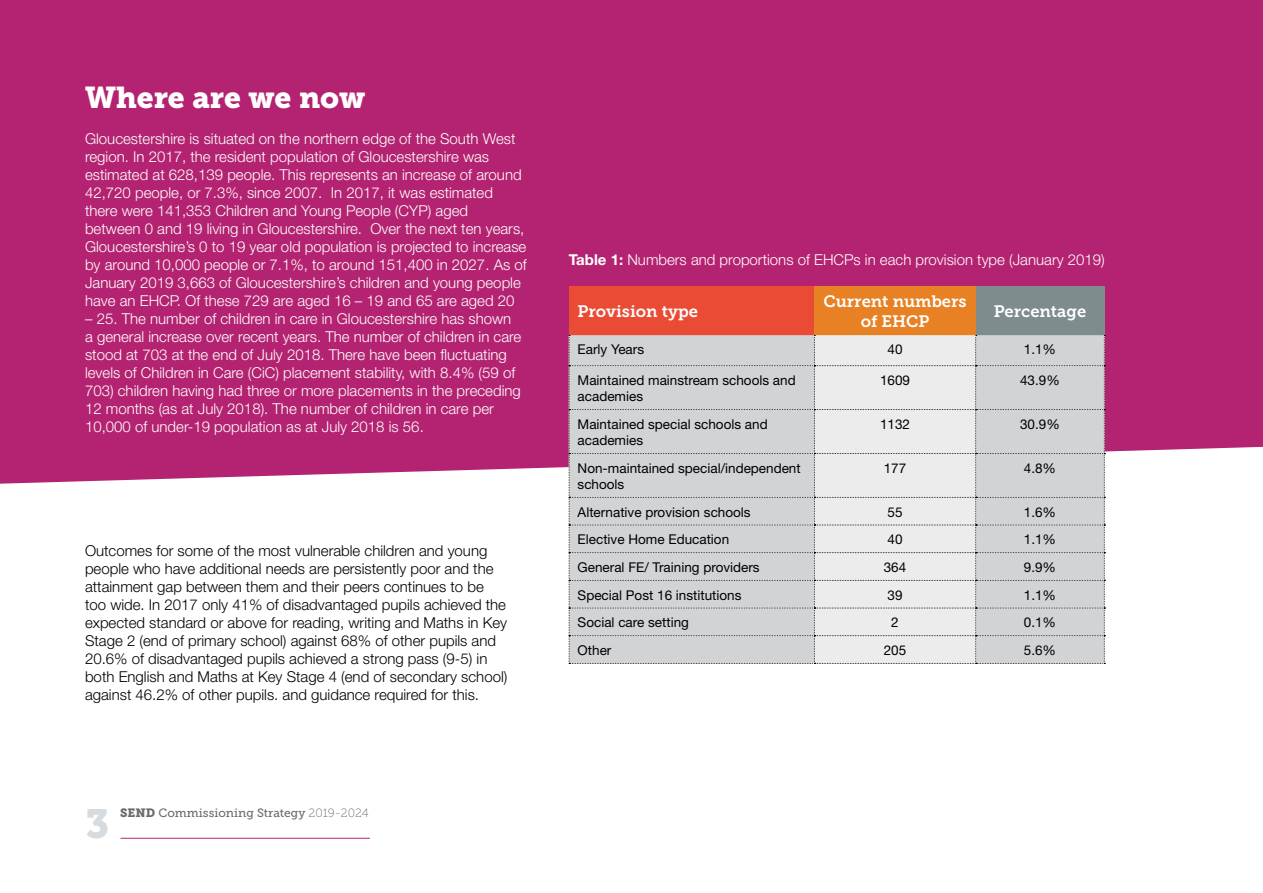
<style>
.page{position:relative;width:1263px;height:893px;background:#fff}
.page>*{position:absolute;margin:0;border:0;box-sizing:border-box;transform-origin:0 0}
.t1{font:40.5px "Museo Slab 900";color:#d6dbdf}
.t2{font:30px "Museo Slab 900";color:#fff}
.t3{font:16.5px/19.8px "Museo Slab 700";color:#fff;text-align:center}
.t4{font:300 15px/18px "Helvetica Neue";color:#fff}
.t5{font:300 15px/18px "Helvetica Neue";color:#000}
.t6{font:13.5px/16.2px "Helvetica Neue";color:#000}
.t7{font:12px "Museo Slab 500";color:#6b6c6f}
.s1{font-weight:700}
.s2{font-family:"Museo Slab 900"}
.s3{font-family:"Museo Slab 100"}
</style>
<div class="page">
<div style="left:0;top:0;width:1263px;height:484px;background:#b42371"></div>
<div style="left:569px;top:286px;width:245px;height:49px;background:#ea4b35"></div>
<div style="left:814px;top:286px;width:162px;height:49px;background:#e88024"></div>
<div style="left:976px;top:286px;width:128px;height:49px;background:#7e8c8d"></div>
<svg style="left:569px;top:335px;width:536px;height:329px;background:#d7d7d9"></svg>
<hr style="left:120px;top:838px;width:250px;height:1px;background:#b42371">
<h2 class="t2" style="left:85px;top:80px;width:282px">Where are we now</h2>
<p class="t4" style="left:85px;top:129px;width:443px">Gloucestershire is situated on the northern edge of the South West region. In 2017, the resident population of Gloucestershire was estimated at 628,139 people. This represents an increase of around 42,720 people, or 7.3%, since 2007. In 2017, it was estimated there were 141,353 Children and Young People (CYP) aged between 0 and 19 living in Gloucestershire. Over the next ten years, Gloucestershire’s 0 to 19 year old population is projected to increase by around 10,000 people or 7.1%, to around 151,400 in 2027. As of January 2019 3,663 of Gloucestershire’s children and young people have an EHCP. Of these 729 are aged 16 – 19 and 65 are aged 20</p>
<p class="t4" style="left:85px;top:309px;width:438px">– 25. The number of children in care in Gloucestershire has shown a general increase over recent years. The number of children in care stood at 703 at the end of July 2018. There have been fluctuating levels of Children in Care (CiC) placement stability, with 8.4% (59 of 703) children having had three or more placements in the preceding 12 months (as at July 2018). The number of children in care per 10,000 of under-19 population as at July 2018 is 56.</p>
<p class="t5" style="left:85px;top:541px;width:424px">Outcomes for some of the most vulnerable children and young people who have additional needs are persistently poor and the attainment gap between them and their peers continues to be too wide. In 2017 only 41% of disadvantaged pupils achieved the expected standard or above for reading, writing and Maths in Key Stage 2 (end of primary school) against 68% of other pupils and 20.6% of disadvantaged pupils achieved a strong pass (9-5) in both English and Maths at Key Stage 4 (end of secondary school) against 46.2% of other pupils. and guidance required for this.</p>
<p class="t4" style="left:569px;top:250px;width:537px"><span class="s1">Table 1:</span> Numbers and proportions of EHCPs in each provision type (January 2019)</p>
<p class="t3" style="left:578px;top:301px;width:122px">Provision type</p>
<p class="t3" style="left:823px;top:291px;width:145px">Current numbers of EHCP</p>
<p class="t3" style="left:994px;top:301px;width:94px">Percentage</p>
<p class="t6" style="left:578px;top:341px;width:68px">Early Years</p>
<p class="t6" style="left:887px;top:341px;width:17px">40</p>
<p class="t6" style="left:1024px;top:341px;width:34px">1.1%</p>
<p class="t6" style="left:578px;top:372px;width:220px">Maintained mainstream schools and academies</p>
<p class="t6" style="left:880px;top:372px;width:32px">1609</p>
<p class="t6" style="left:1020px;top:372px;width:41px">43.9%</p>
<p class="t6" style="left:578px;top:416px;width:192px">Maintained special schools and academies</p>
<p class="t6" style="left:880px;top:416px;width:32px">1132</p>
<p class="t6" style="left:1020px;top:416px;width:41px">30.9%</p>
<p class="t6" style="left:578px;top:459px;width:225px">Non-maintained special/independent schools</p>
<p class="t6" style="left:884px;top:459px;width:24px">177</p>
<p class="t6" style="left:1024px;top:459px;width:34px">4.8%</p>
<p class="t6" style="left:578px;top:503px;width:175px">Alternative provision schools</p>
<p class="t6" style="left:887px;top:503px;width:17px">55</p>
<p class="t6" style="left:1024px;top:503px;width:34px">1.6%</p>
<p class="t6" style="left:578px;top:531px;width:153px">Elective Home Education</p>
<p class="t6" style="left:887px;top:531px;width:17px">40</p>
<p class="t6" style="left:1024px;top:531px;width:34px">1.1%</p>
<p class="t6" style="left:578px;top:559px;width:184px">General FE/ Training providers</p>
<p class="t6" style="left:884px;top:559px;width:24px">364</p>
<p class="t6" style="left:1024px;top:559px;width:34px">9.9%</p>
<p class="t6" style="left:578px;top:586px;width:165px">Special Post 16 institutions</p>
<p class="t6" style="left:887px;top:586px;width:17px">39</p>
<p class="t6" style="left:1024px;top:586px;width:34px">1.1%</p>
<p class="t6" style="left:578px;top:614px;width:113px">Social care setting</p>
<p class="t6" style="left:891px;top:614px;width:9px">2</p>
<p class="t6" style="left:1024px;top:614px;width:34px">0.1%</p>
<p class="t6" style="left:578px;top:642px;width:35px">Other</p>
<p class="t6" style="left:884px;top:642px;width:24px">205</p>
<p class="t6" style="left:1024px;top:642px;width:34px">5.6%</p>
<h1 class="t1" style="left:85px;top:801px;width:25px">3</h1>
<p class="t7" style="left:120px;top:807px;width:250px"><span class="s2">SEND</span> Commissioning Strategy <span class="s3">2019-2024</span></p>
</div>
